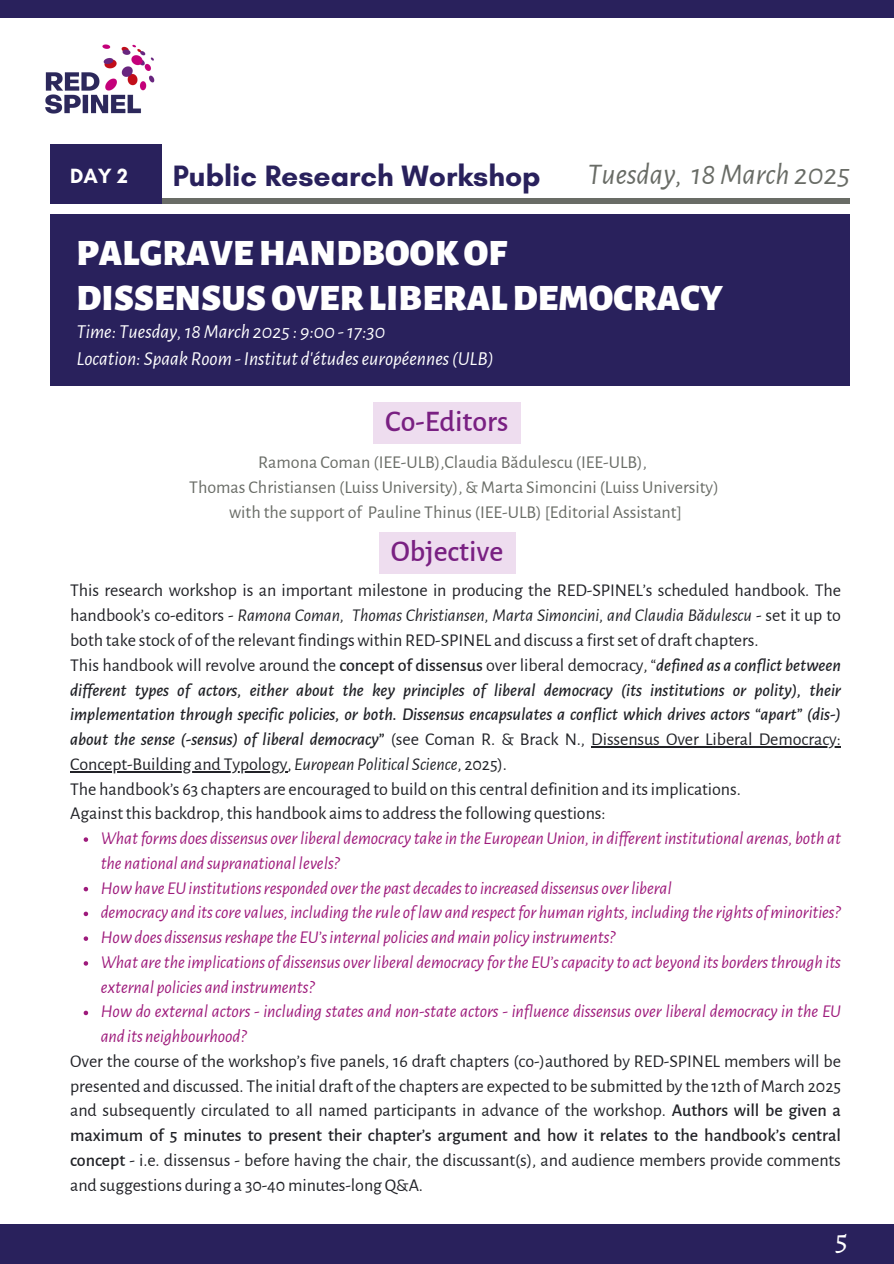
<style>
.page{position:relative;width:894px;height:1264px;background:#fff}
.page>*{position:absolute;margin:0;border:0;box-sizing:border-box;transform-origin:0 0}
.t1{font:900 37.5px/45px "Alegreya Sans";letter-spacing:.005em;color:#fff}
.t2{font:700 30px "Glacial Indifference";color:#29215c}
.t3{font:500 30px "Alegreya Sans";color:#792082}
.t4{font:italic 30px "Alegreya Sans";color:#696c66}
.t5{font:30px "Alegreya";color:#fff}
.t6{font:700 21px "Glacial Indifference";color:#fff}
.t7{font:italic 19.8px/27px "Alegreya Sans";color:#fff}
.t8{font:18px/24.8px "Alegreya Sans";letter-spacing:-.005em;color:#212227;text-align:justify}
.t9{font:italic 18px/24.8px "Alegreya Sans";letter-spacing:-.005em;color:#9e1b7c}
.t10{font:italic 500 18px/24.8px "Alegreya Sans";letter-spacing:-.005em;color:#212227;text-align:justify}
.t11{font:18px "Alegreya Sans";color:#696c66}
.s1{font-style:italic}
.s2{font-weight:400;font-style:normal}
.s3{font-style:normal}
.s4{font-style:italic;color:#9e1b7c}
.s5{font-weight:500}
</style>
<div class="page">
<div style="left:0;top:0;width:893px;height:18px;background:#29215c"></div>
<hr style="left:591px;top:746px;width:249px;height:1px;background:#212227">
<hr style="left:70px;top:771px;width:217px;height:1px;background:#212227">
<svg style="left:84px;top:837px;width:4px;height:4px"></svg>
<svg style="left:84px;top:886px;width:4px;height:5px"></svg>
<svg style="left:84px;top:911px;width:4px;height:5px"></svg>
<svg style="left:84px;top:936px;width:4px;height:4px"></svg>
<svg style="left:84px;top:961px;width:4px;height:4px"></svg>
<svg style="left:84px;top:1010px;width:4px;height:5px"></svg>
<div style="left:373px;top:402px;width:147px;height:42px;background:#eeddef"></div>
<div style="left:50px;top:214px;width:799px;height:171px;background:#29215c"></div>
<img style="left:45px;top:44px;width:110px;height:70px">
<div style="left:50px;top:199px;width:800px;height:5px;background:#696c66"></div>
<div style="left:50px;top:144px;width:112px;height:60px;background:#29215c"></div>
<div style="left:378px;top:532px;width:137px;height:41px;background:#eeddef"></div>
<div style="left:0;top:1223px;width:893px;height:40px;background:#29215c"></div>
<h2 class="t6" style="left:70px;top:163px;width:59px">DAY 2</h2>
<p class="t2" style="left:173px;top:157px;width:369px">Public Research Workshop</p>
<p class="t4" style="left:587px;top:159px;width:264px">Tuesday, 18March 2025</p>
<p class="t1" style="left:76px;top:231px;width:647px">PALGRAVE HANDBOOKOF<br>DISSENSUSOVERLIBERALDEMOCRACY</p>
<p class="t7" style="left:76px;top:318px;width:418px">Time: Tuesday,18March 2025 : 9:00 -17:30<br>Location: Spaak Room -Institut d'étudeseuropéennes(ULB)</p>
<p class="t3" style="left:385px;top:407px;width:125px">Co-Editors</p>
<p class="t11" style="left:258px;top:454px;width:390px">Ramona Coman (IEE-ULB),Claudia Bădulescu (IEE-ULB),</p>
<p class="t11" style="left:189px;top:478px;width:531px">Thomas Christiansen (Luiss University), &amp; Marta Simoncini (Luiss University)</p>
<p class="t11" style="left:229px;top:503px;width:454px">with the support of Pauline Thinus (IEE-ULB) [Editorial Assistant]</p>
<p class="t3" style="left:390px;top:537px;width:114px">Objective</p>
<p class="t8" style="left:70px;top:578px;width:772px">This research workshop is an important milestone in producing the RED-SPINEL’s scheduled handbook. The handbook’s co-editors - <span class="s1">Ramona Coman, Thomas Christiansen, Marta Simoncini, and Claudia Bădulescu</span> - set it up to both take stock of of the relevant findings within RED-SPINEL and discuss a first set of draft chapters.</p>
<h2 class="t10" style="left:70px;top:653px;width:772px"><span class="s2">This handbook will revolve around the</span> <span class="s3">concept of dissensus</span> <span class="s2">over liberal democracy, “</span>defined as a conflict between different types of actors, either about the key principles of liberal democracy (its institutions or polity), their implementation through specific policies, or both. Dissensus encapsulates a conflict which drives actors “apart” (dis-) about the sense (-sensus) of liberal democracy<span class="s3">”</span> <span class="s2">(see Coman R. &amp; Brack N., Dissensus Over Liberal Democracy:</span></h2>
<h4 class="t8" style="left:70px;top:752px;width:438px">Concept-Building and Typology, <span class="s1">European Political Science</span>, 2025).</h4>
<h4 class="t8" style="left:70px;top:776px;width:672px">The handbook’s 63 chapters are encouraged to build on this central definition and its implications.</h4>
<h4 class="t8" style="left:70px;top:801px;width:537px">Against this backdrop, this handbook aims to address the following questions:</h4>
<h4 class="t9" style="left:101px;top:826px;width:741px">Whatforms does dissensus overliberal democracy takein the EuropeanUnion, in differentinstitutional arenas, both at</h4>
<h4 class="t9" style="left:101px;top:851px;width:240px">the national and supranational levels?</h4>
<h4 class="t9" style="left:101px;top:875px;width:572px">Howhave EUinstitutionsresponded overthe past decadesto increased dissensus overliberal</h4>
<h4 class="t9" style="left:101px;top:900px;width:741px">democracy and itscore values, including therule oflawand respectfor human rights, including therights ofminorities?</h4>
<h4 class="t9" style="left:101px;top:925px;width:516px">Howdoes dissensusreshapethe EU’sinternal policies andmain policy instruments?</h4>
<h4 class="t9" style="left:101px;top:950px;width:741px">What aretheimplications of dissensus overliberal democracy forthe EU’scapacity to act beyond its bordersthrough its</h4>
<h1 class="t9" style="left:101px;top:974px;width:741px">external policies and instruments?<br>How do external actors - including states and non-state actors - influence dissensus over liberal democracy in the EU</h1>
<h5 class="t8" style="left:70px;top:1024px;width:772px;text-indent:31px"><span class="s4">and its neighbourhood?<br></span>Over the course of the workshop’s five panels, 16 draft chapters (co-)authored by RED-SPINEL members will be</h5>
<h2 class="t8" style="left:70px;top:1073px;width:772px">presented and discussed. The initial draft of the chapters are expected to be submitted by the 12th of March 2025 and subsequently circulated to all named participants in advance of the workshop. <span class="s5">Authors will be given a maximum of 5 minutes to present their chapter’s argument and how it relates to the handbook’s central concept</span> - i.e. dissensus - before having the chair, the discussant(s), and audience members provide comments and suggestions during a 30-40 minutes-long Q&amp;A.</h2>
<h2 class="t5" style="left:835px;top:1219px;width:14px">5</h2>
</div>
